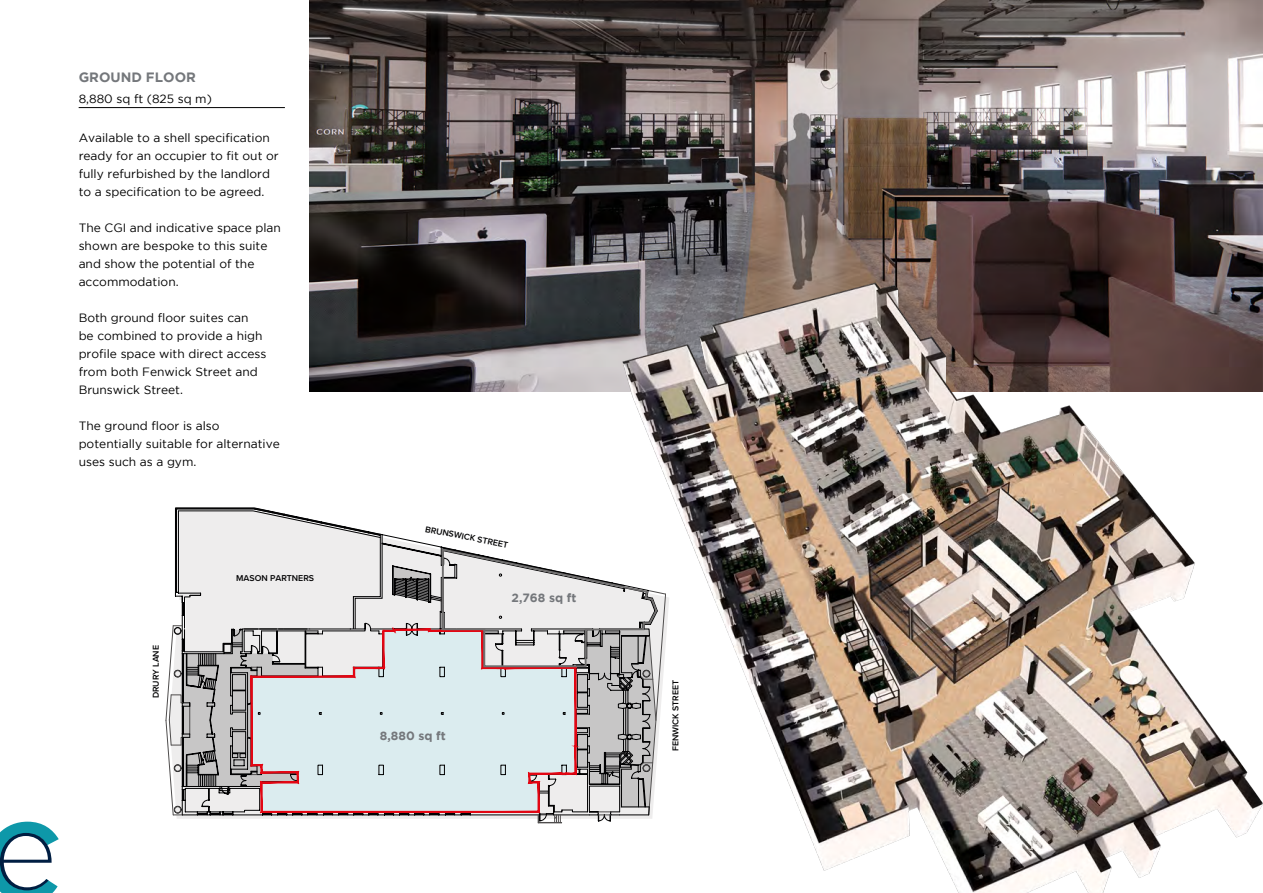
<style>
.page{position:relative;width:1263px;height:893px;background:#fff}
.page>*{position:absolute;margin:0;border:0;box-sizing:border-box;transform-origin:0 0}
.t1{font:700 13.5px "Gotham";color:#74777b}
.t2{font:12px/18px "Gotham";color:#000}
.t3{font:700 12px "Gotham";color:#74777b}
.t4{font:600 8.85px "Proxima Nova";color:#020203}
</style>
<div class="page">
<svg style="left:166px;top:507px;width:434px;height:317px;background:#d5d6d8"></svg>
<hr style="left:79px;top:107px;width:206px;height:1px;background:#000">
<img style="left:309px;top:0;width:954px;height:391px">
<svg style="left:0;top:822px;width:59px;height:71px"></svg>
<img style="left:600px;top:277px;width:663px;height:616px">
<p class="t1" style="left:79px;top:70px;width:119px">GROUND FLOOR</p>
<p class="t2" style="left:79px;top:90px;width:135px">8,880 sq ft (825 sq m)</p>
<p class="t2" style="left:79px;top:129px;width:202px">Available to a shell specification ready for an occupier to fit out or fully refurbished by the landlord to a specification to be agreed.</p>
<p class="t2" style="left:79px;top:219px;width:204px">The CGI and indicative space plan shown are bespoke to this suite and show the potential of the accommodation.</p>
<p class="t2" style="left:79px;top:309px;width:189px">Both ground floor suites can be combined to provide a high profile space with direct access from both Fenwick Street and<br>Brunswick Street.</p>
<p class="t2" style="left:79px;top:417px;width:203px">The ground floor is also potentially suitable for alternative uses such as a gym.</p>
<p class="t4" style="left:149px;top:698px;width:55px;rotate:-90deg">DRURY LANE</p>
<p class="t4" style="left:236px;top:571px;width:79px">MASON PARTNERS</p>
<p class="t4" style="left:427px;top:522px;width:86px;rotate:11deg">BRUNSWICK STREET</p>
<p class="t3" style="left:380px;top:729px;width:67px">8,880 sq ft</p>
<p class="t3" style="left:512px;top:590px;width:66px">2,768 sq ft</p>
<p class="t4" style="left:669px;top:751px;width:73px;rotate:-90deg">FENWICK STREET</p>
</div>
